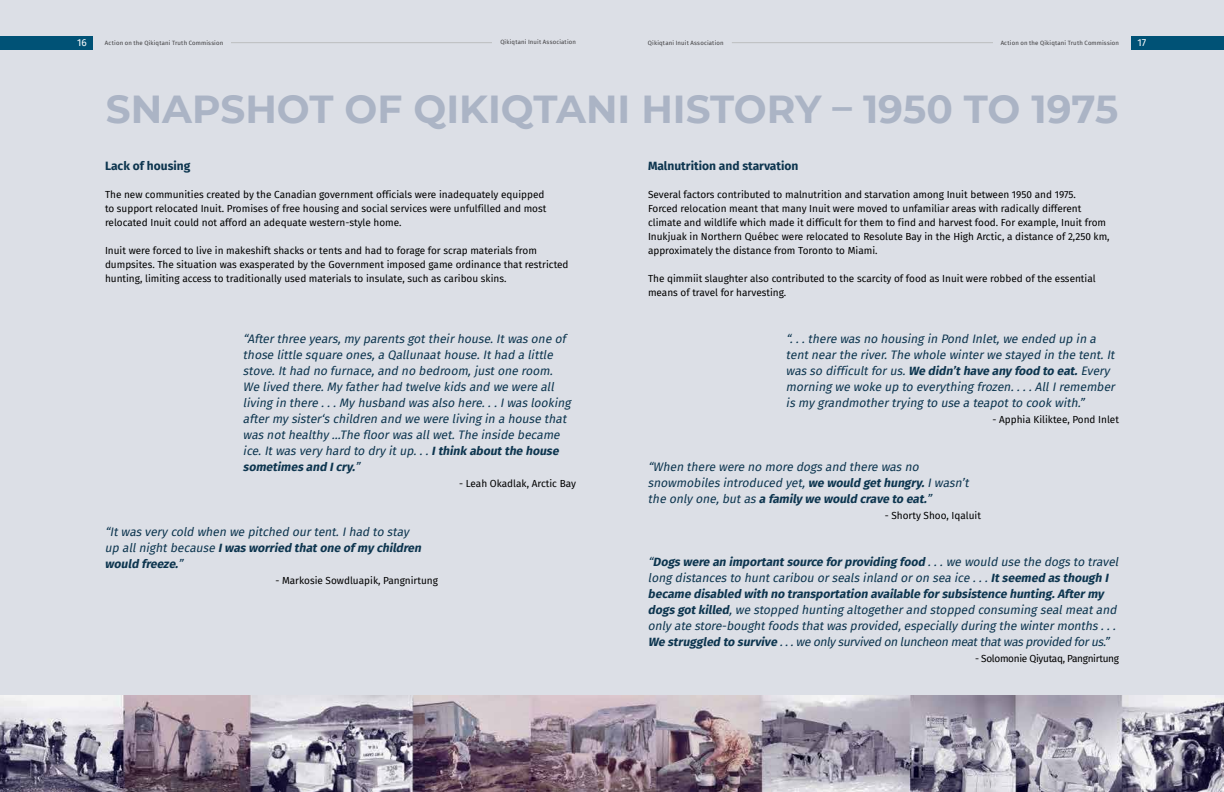
<style>
.page{position:relative;width:1224px;height:792px;background:#dcdfe6}
.page>*{position:absolute;margin:0;border:0;box-sizing:border-box;transform-origin:0 0}
.t1{font:700 39px "Montserrat";color:#abb4c5}
.t2{font:italic 12px/16px "Fira Sans";color:#0d354f}
.t3{font:700 12px "Fira Sans";color:#0d354f}
.t4{font:10px/14px "Fira Sans";color:#000}
.t5{font:10px "Fira Sans";letter-spacing:-.03em;color:#000}
.t6{font:10px "Fira Sans";color:#fff}
.t7{font:6px "Fira Sans";letter-spacing:.025em;color:#414042}
.s1{font-weight:700}
</style>
<div class="page">
<hr style="left:732px;top:42px;width:261px;height:1px;background:#bcbec0">
<div style="left:1131px;top:36px;width:93px;height:13px;background:#005276"></div>
<div style="left:0;top:36px;width:93px;height:13px;background:#005276"></div>
<hr style="left:231px;top:42px;width:261px;height:1px;background:#bcbec0">
<img style="left:0;top:695px;width:1224px;height:97px">
<p class="t6" style="left:77px;top:35px;width:11px">16</p>
<p class="t7" style="left:105px;top:38px;width:120px">Action on the Qikiqtani Truth Commission</p>
<p class="t7" style="left:500px;top:37px;width:77px">Qikiqtani Inuit Association</p>
<p class="t7" style="left:648px;top:38px;width:77px">Qikiqtani Inuit Association</p>
<p class="t7" style="left:1001px;top:38px;width:120px">Action on the Qikiqtani Truth Commission</p>
<p class="t6" style="left:1138px;top:35px;width:10px">17</p>
<h1 class="t1" style="left:106px;top:81px;width:1014px">SNAPSHOT OF QIKIQTANI HISTORY – 1950 TO 1975</h1>
<p class="t3" style="left:105px;top:156px;width:87px">Lack of housing</p>
<p class="t4" style="left:105px;top:187px;width:443px">The new communities created by the Canadian government officials were inadequately equipped to support relocated Inuit. Promises of free housing and social services were unfulfilled and most relocated Inuit could not afford an adequate western-style home.</p>
<p class="t4" style="left:105px;top:243px;width:465px">Inuit were forced to live in makeshift shacks or tents and had to forage for scrap materials from dumpsites. The situation was exasperated by the Government imposed game ordinance that restricted hunting, limiting access to traditionally used materials to insulate, such as caribou skins.</p>
<p class="t3" style="left:648px;top:156px;width:152px">Malnutrition and starvation</p>
<p class="t4" style="left:648px;top:187px;width:463px">Several factors contributed to malnutrition and starvation among Inuit between 1950 and 1975.<br>Forced relocation meant that many Inuit were moved to unfamiliar areas with radically different climate and wildlife which made it difficult for them to find and harvest food. For example, Inuit from Inukjuak in Northern Québec were relocated to Resolute Bay in the High Arctic, a distance of 2,250 km, approximately the distance from Toronto to Miami.</p>
<p class="t4" style="left:648px;top:271px;width:449px">The qimmiit slaughter also contributed to the scarcity of food as Inuit were robbed of the essential means of travel for harvesting.</p>
<p class="t2" style="left:243px;top:331px;width:332px">“Afterthree years,my parentsgottheirhouse.Itwasone of those little square ones,a Qallunaathouse.Ithad a little stove.Ithad no furnace,and no bedroom,justone room.<br>We lived there.My fatherhad twelve kidsand we were all living in there ...My husband wasalso here...Iwaslooking aftermy sister‘schildren and we were living in a house that wasnothealthy ...The floorwasallwet.The inside became ice.Itwasvery hard to dry itup...<span class="s1">Ithink aboutthe house sometimesand Icry.</span>”</p>
<p class="t4" style="left:459px;top:477px;width:118px">- Leah Okadlak, Arctic Bay</p>
<p class="t2" style="left:105px;top:524px;width:321px">“Itwasvery cold when we pitched ourtent.Ihad to stay up allnightbecause <span class="s1">Iwasworried thatone of my children would freeze.</span>”</p>
<p class="t4" style="left:275px;top:573px;width:164px">- Markosie Sowdluapik, Pangnirtung</p>
<p class="t2" style="left:786px;top:331px;width:334px">“...there wasno housing in Pond Inlet,we ended up in a tentnearthe river.The whole winterwe stayed in the tent.It wasso difficultforus.<span class="s1">We didn’thave any food to eat.</span>Every morning we woke up to everything frozen....AllIremember ismy grandmothertrying to use a teapotto cook with.”</p>
<p class="t4" style="left:992px;top:413px;width:128px">- Apphia Kiliktee, Pond Inlet</p>
<p class="t2" style="left:648px;top:458px;width:325px">“When there were no more dogsand there wasno snowmobilesintroduced yet,<span class="s1">we would gethungry.</span>Iwasn’t the only one,butas<span class="s1">a family we would crave to eat.</span>”</p>
<p class="t4" style="left:885px;top:508px;width:98px">- Shorty Shoo, Iqaluit</p>
<p class="t2" style="left:648px;top:553px;width:475px">“<span class="s1">Dogswere an importantsource forproviding food</span> ...we would use the dogsto travel long distancesto huntcaribou orsealsinland oron sea ice ...<span class="s1">Itseemed asthough I became disabled with no transportation available forsubsistence hunting.Aftermy dogsgotkilled</span>,we stopped hunting altogetherand stopped consuming sealmeatand only ate store-boughtfoodsthatwasprovided,especially during the wintermonths...<br><span class="s1">We struggled to survive</span> ...weonlysurvived on luncheon meatthatwasprovided forus.”</p>
<p class="t5" style="left:975px;top:651px;width:145px">- Solomonie Qiyutaq, Pangnirtung</p>
</div>
